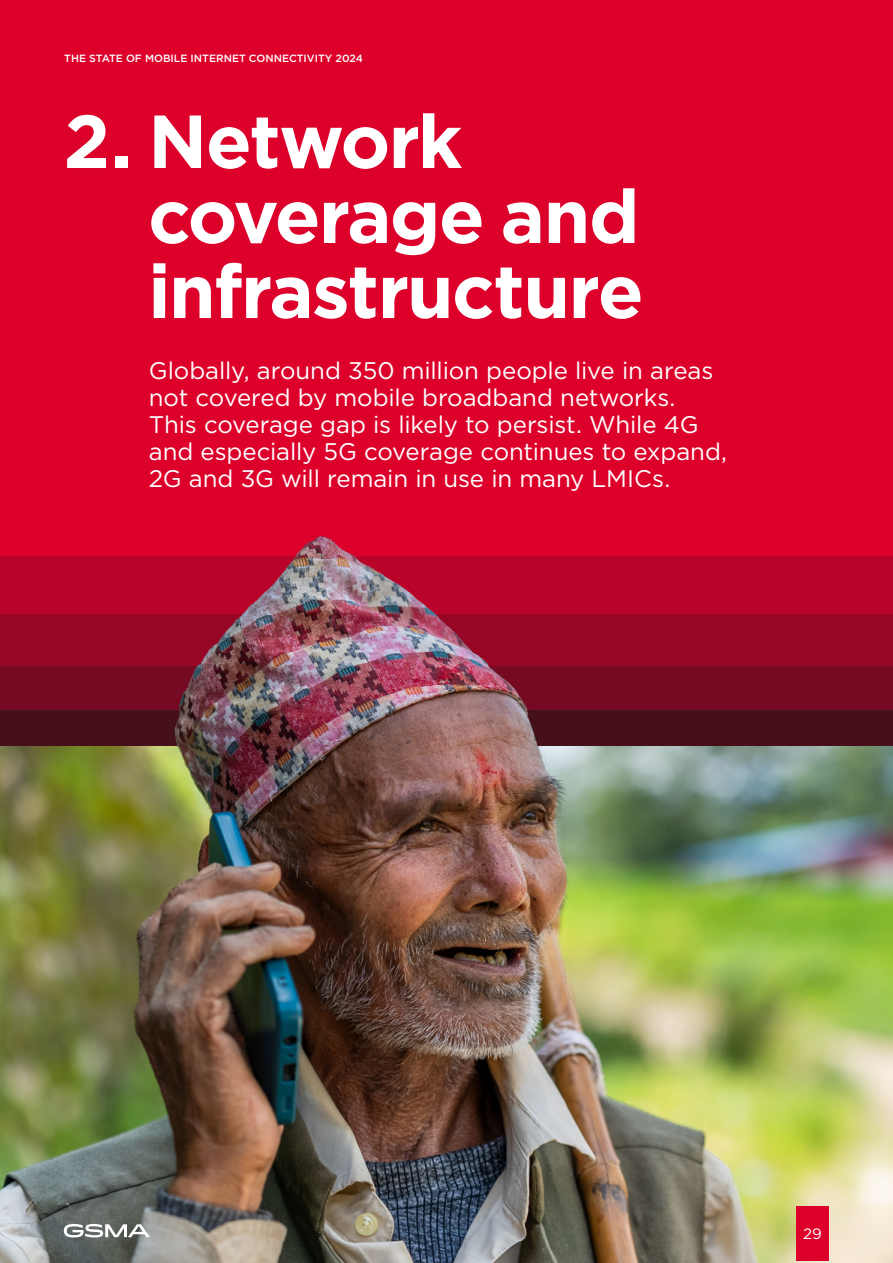
<style>
.page{position:relative;width:893px;height:1263px;background:#fff}
.page>*{position:absolute;margin:0;border:0;box-sizing:border-box;transform-origin:0 0}
.Section_Title___H2{font:700 75px/75px "Gotham";letter-spacing:-.025em;color:#fff}
.Body_copy{font:24px/27px "Gotham";letter-spacing:-.005em;color:#fff}
.P1_Body_Copy{font:15px "Gotham";color:#fff}
.t1{font:500 10.5px "Gotham";color:#fff}
</style>
<div class="page">
<div style="left:0;top:652px;width:893px;height:186px;background:#750a22"></div>
<div style="left:0;top:606px;width:893px;height:60px;background:#970725"></div>
<div style="left:0;top:554px;width:893px;height:59px;background:#ba0328"></div>
<div style="left:0;top:0;width:893px;height:555px;background:#dc002b"></div>
<div style="left:0;top:710px;width:893px;height:117px;background:#45101a"></div>
<img style="left:0;top:746px;width:893px;height:517px">
<img style="left:0;top:536px;width:778px;height:652px">
<svg style="left:64px;top:1224px;width:86px;height:13px"></svg>
<div style="left:796px;top:1206px;width:33px;height:55px;background:#dc002b"></div>
<p class="t1" style="left:64px;top:52px;width:300px">THE STATE OF MOBILE INTERNET CONNECTIVITY 2024</p>
<h2 class="Section_Title___H2" style="left:148px;top:103px;width:497px;text-indent:-85px">2. Network coverage and infrastructure</h2>
<p class="Body_copy" style="left:149px;top:356px;width:580px">Globally, around 350 million people live in areas not covered by mobile broadband networks.<br>This coverage gap is likely to persist. While 4G and especially 5G coverage continues to expand, 2G and 3G will remain in use in many LMICs.</p>
<p class="P1_Body_Copy" style="left:803px;top:1224px;width:20px">29</p>
</div>
